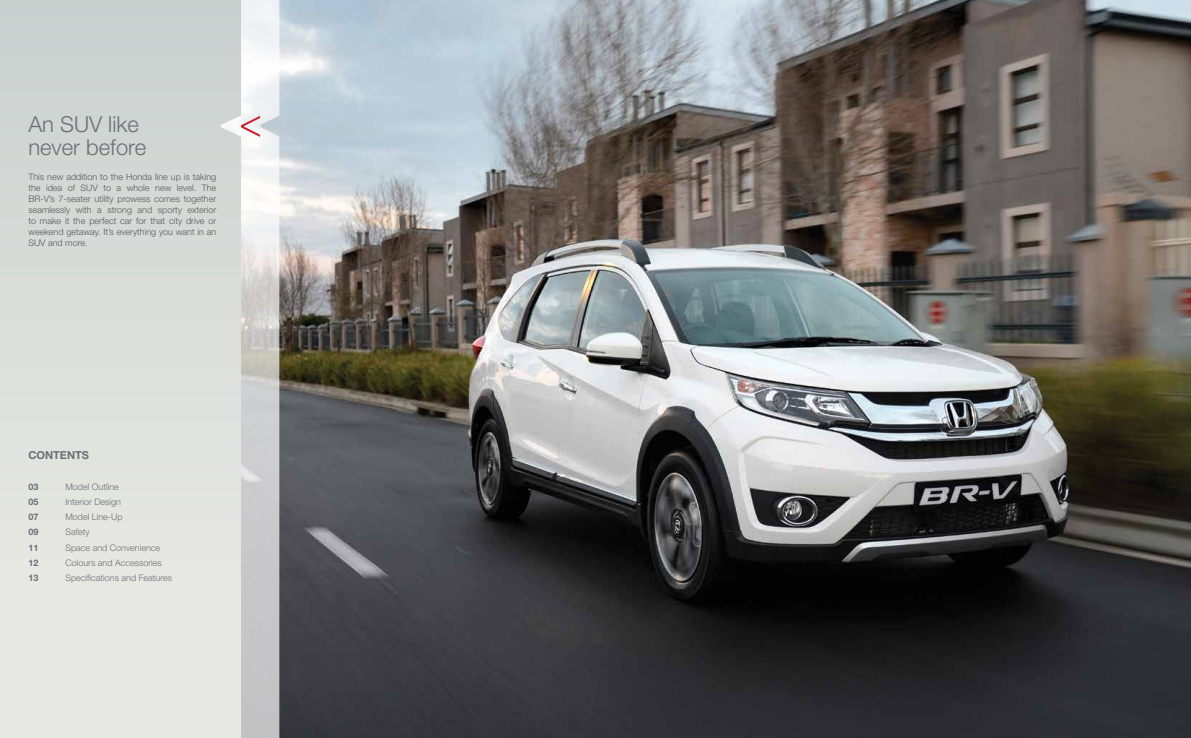
<style>
.page{position:relative;width:1191px;height:738px;background:#fff}
.page>*{position:absolute;margin:0;border:0;box-sizing:border-box;transform-origin:0 0}
.t1{font:300 22px/23px "Helvetica Neue LT Std";color:#6d6e71}
.t2{font:700 11px "Helvetica Neue LT Std";color:#6d6e71}
.t3{font:300 9px/11px "Helvetica Neue LT Std";color:#58595b;text-align:justify}
.t4{font:300 9px "Helvetica Neue LT Std";color:#6d6e71}
.t5{font:700 9px "Helvetica Neue LT Std";color:#6d6e71}
</style>
<div class="page">
<img style="left:279px;top:0;width:912px;height:737px">
<svg style="left:241px;top:0;width:38px;height:737px"></svg>
<svg style="left:241px;top:116px;width:19px;height:21px"></svg>
<svg style="left:0;top:0;width:241px;height:737px;background:#dbdedb"></svg>
<h1 class="t1" style="left:28px;top:112px;width:119px">An SUV like never before</h1>
<p class="t3" style="left:28px;top:171px;width:189px">This new addition to the Honda line up is taking the idea of SUV to a whole new level. The BR-V’s 7-seater utility prowess comes together seamlessly with a strong and sporty exterior to make it the perfect car for that city drive or weekend getaway. It’s everything you want in an SUV and more.</p>
<p class="t2" style="left:28px;top:448px;width:62px">CONTENTS</p>
<p class="t5" style="left:28px;top:480px;width:12px">03</p>
<p class="t4" style="left:65px;top:480px;width:55px">Model Outline</p>
<p class="t5" style="left:28px;top:495px;width:12px">05</p>
<p class="t4" style="left:65px;top:496px;width:57px">Interior Design</p>
<p class="t5" style="left:28px;top:511px;width:12px">07</p>
<p class="t4" style="left:65px;top:511px;width:59px">Model Line-Up</p>
<p class="t5" style="left:28px;top:526px;width:12px">09</p>
<p class="t4" style="left:65px;top:526px;width:26px">Safety</p>
<p class="t5" style="left:28px;top:541px;width:12px">11</p>
<p class="t4" style="left:65px;top:541px;width:96px">Space and Convenience</p>
<p class="t5" style="left:28px;top:556px;width:12px">12</p>
<p class="t4" style="left:65px;top:557px;width:98px">Colours and Accessories</p>
<p class="t5" style="left:28px;top:572px;width:12px">13</p>
<p class="t4" style="left:65px;top:572px;width:108px">Specifications and Features</p>
</div>
